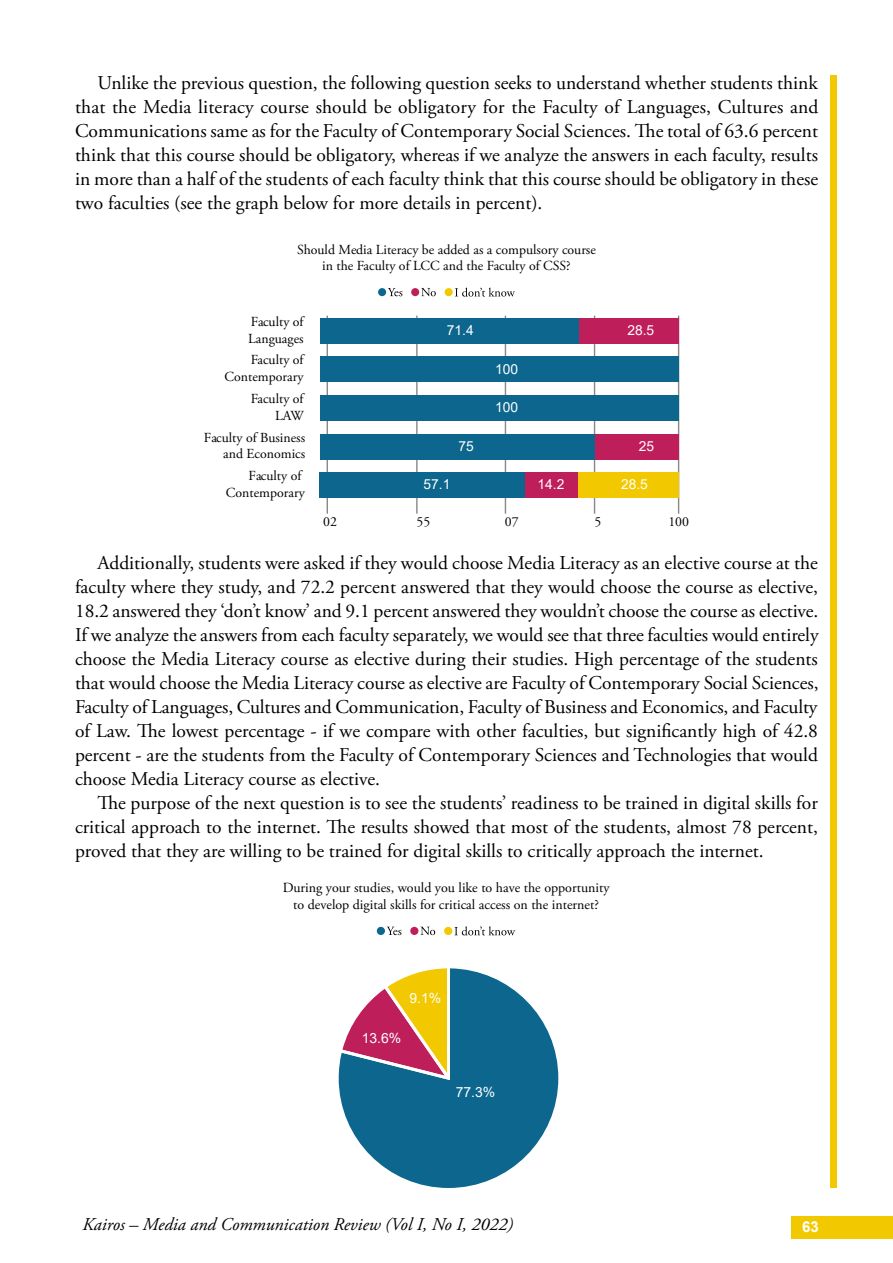
<style>
.page{position:relative;width:893px;height:1263px;background:#fff}
.page>*{position:absolute;margin:0;border:0;box-sizing:border-box;transform-origin:0 0}
.t1{font:19.5px/24px "Adobe Garamond Pro";color:#000;text-align:justify}
.t2{font:italic 18px "Adobe Garamond Pro";color:#000}
.t3{font:700 15px "Arial";color:#fff}
.t4{font:13.95px/16.8px "Adobe Garamond Pro";color:#000;text-align:center}
.t5{font:13.95px "Arial";color:#fff}
.t6{font:13.8px/16.6px "Adobe Garamond Pro";color:#000;text-align:right}
.t7{font:13.8px "Arial";color:#fff}
</style>
<div class="page">
<div style="left:830px;top:75px;width:6px;height:1113px;background:#f2c900"></div>
<div style="left:791px;top:1216px;width:102px;height:23px;background:#f2c900"></div>
<div style="left:378px;top:288px;width:8px;height:8px;background:#0c668d;border-radius:50%"></div>
<svg style="left:388px;top:288px;width:14px;height:8px"></svg>
<div style="left:411px;top:288px;width:8px;height:8px;background:#be1f5b;border-radius:50%"></div>
<svg style="left:421px;top:288px;width:15px;height:8px"></svg>
<div style="left:445px;top:288px;width:8px;height:8px;background:#f2c900;border-radius:50%"></div>
<svg style="left:455px;top:288px;width:60px;height:9px"></svg>
<hr style="left:327px;top:316px;width:1px;height:198px;background:#888a8a">
<hr style="left:416px;top:316px;width:2px;height:198px;background:#888a8a">
<hr style="left:505px;top:316px;width:1px;height:198px;background:#888a8a">
<hr style="left:594px;top:316px;width:1px;height:198px;background:#888a8a">
<hr style="left:678px;top:316px;width:1px;height:198px;background:#888a8a">
<div style="left:320px;top:318px;width:260px;height:26px;background:#0c668d"></div>
<div style="left:580px;top:318px;width:99px;height:26px;background:#be1f5b"></div>
<div style="left:580px;top:434px;width:99px;height:26px;background:#be1f5b"></div>
<div style="left:320px;top:395px;width:359px;height:26px;background:#0c668d"></div>
<div style="left:320px;top:434px;width:275px;height:26px;background:#0c668d"></div>
<div style="left:320px;top:356px;width:359px;height:26px;background:#0c668d"></div>
<div style="left:578px;top:472px;width:101px;height:26px;background:#f2c900"></div>
<div style="left:320px;top:472px;width:205px;height:26px;background:#0c668d"></div>
<div style="left:525px;top:472px;width:52px;height:26px;background:#be1f5b"></div>
<div style="left:377px;top:927px;width:8px;height:8px;background:#0c668d;border-radius:50%"></div>
<svg style="left:387px;top:927px;width:14px;height:8px"></svg>
<div style="left:410px;top:927px;width:8px;height:8px;background:#be1f5b;border-radius:50%"></div>
<svg style="left:420px;top:927px;width:15px;height:8px"></svg>
<div style="left:444px;top:927px;width:8px;height:8px;background:#f2c900;border-radius:50%"></div>
<svg style="left:454px;top:926px;width:61px;height:9px"></svg>
<svg style="left:339px;top:968px;width:219px;height:220px;fill:#0c668d"></svg>
<svg style="left:338px;top:968px;width:112px;height:112px"></svg>
<p class="t1" style="left:75px;top:72px;width:745px;text-indent:23px">Unlike the previous question, the following question seeks to understand whether students think that the Media literacy course should be obligatory for the Faculty of Languages, Cultures and Communications same as for the Faculty of Contemporary Social Sciences. The total of 63.6 percent think that this course should be obligatory, whereas if we analyze the answers in each faculty, results in more than a half of the students of each faculty think that this course should be obligatory in these two faculties (see the graph below for more details in percent).</p>
<p class="t6" style="left:297px;top:241px;width:300px;text-align:center">Should Media Literacy be added as a compulsory course in the Faculty of LCC and the Faculty of CSS?</p>
<p class="t6" style="left:248px;top:314px;width:57px;text-align:left">Faculty of<br>Languages</p>
<p class="t6" style="left:225px;top:352px;width:80px">Faculty of<br>Contemporary</p>
<p class="t6" style="left:251px;top:391px;width:54px">Faculty of<br>LAW</p>
<p class="t6" style="left:204px;top:429px;width:103px">Faculty of Business and Economics</p>
<p class="t6" style="left:226px;top:468px;width:80px">Faculty of<br>Contemporary</p>
<p class="t7" style="left:447px;top:321px;width:28px">71.4</p>
<p class="t7" style="left:495px;top:360px;width:25px">100</p>
<p class="t7" style="left:495px;top:397px;width:25px">100</p>
<p class="t7" style="left:627px;top:321px;width:28px">28.5</p>
<p class="t7" style="left:458px;top:437px;width:17px">75</p>
<p class="t7" style="left:639px;top:437px;width:17px">25</p>
<p class="t7" style="left:423px;top:475px;width:28px">57.1</p>
<p class="t7" style="left:538px;top:475px;width:28px">14.2</p>
<p class="t7" style="left:621px;top:475px;width:28px">28.5</p>
<p class="t6" style="left:323px;top:513px;width:15px">02</p>
<p class="t6" style="left:416px;top:513px;width:15px">55</p>
<p class="t6" style="left:505px;top:513px;width:15px">07</p>
<p class="t6" style="left:595px;top:513px;width:8px">5</p>
<p class="t6" style="left:668px;top:513px;width:22px">100</p>
<p class="t1" style="left:75px;top:552px;width:745px;text-indent:23px">Additionally, students were asked if they would choose Media Literacy as an elective course at the faculty where they study, and 72.2 percent answered that they would choose the course as elective, 18.2 answered they ‘don’t know’ and 9.1 percent answered they wouldn’t choose the course as elective.<br>If we analyze the answers from each faculty separately, we would see that three faculties would entirely choose the Media Literacy course as elective during their studies. High percentage of the students that would choose the Media Literacy course as elective are Faculty of Contemporary Social Sciences, Faculty of Languages, Cultures and Communication, Faculty of Business and Economics, and Faculty of Law. The lowest percentage - if we compare with other faculties, but significantly high of 42.8 percent - are the students from the Faculty of Contemporary Sciences and Technologies that would choose Media Literacy course as elective.</p>
<p class="t1" style="left:75px;top:792px;width:744px;text-indent:23px">The purpose of the next question is to see the students’ readiness to be trained in digital skills for critical approach to the internet. The results showed that most of the students, almost 78 percent, proved that they are willing to be trained for digital skills to critically approach the internet.</p>
<p class="t4" style="left:283px;top:880px;width:328px">During your studies, would you like to have the opportunity to develop digital skills for critical access on the internet?</p>
<p class="t5" style="left:409px;top:988px;width:33px">9.1%</p>
<p class="t5" style="left:362px;top:1028px;width:41px">13.6%</p>
<p class="t5" style="left:456px;top:1083px;width:41px">77.3%</p>
<p class="t2" style="left:82px;top:1213px;width:432px">Kairos – Media and Communication Review (Vol I, No I, 2022)</p>
<p class="t3" style="left:802px;top:1216px;width:18px">63</p>
</div>
